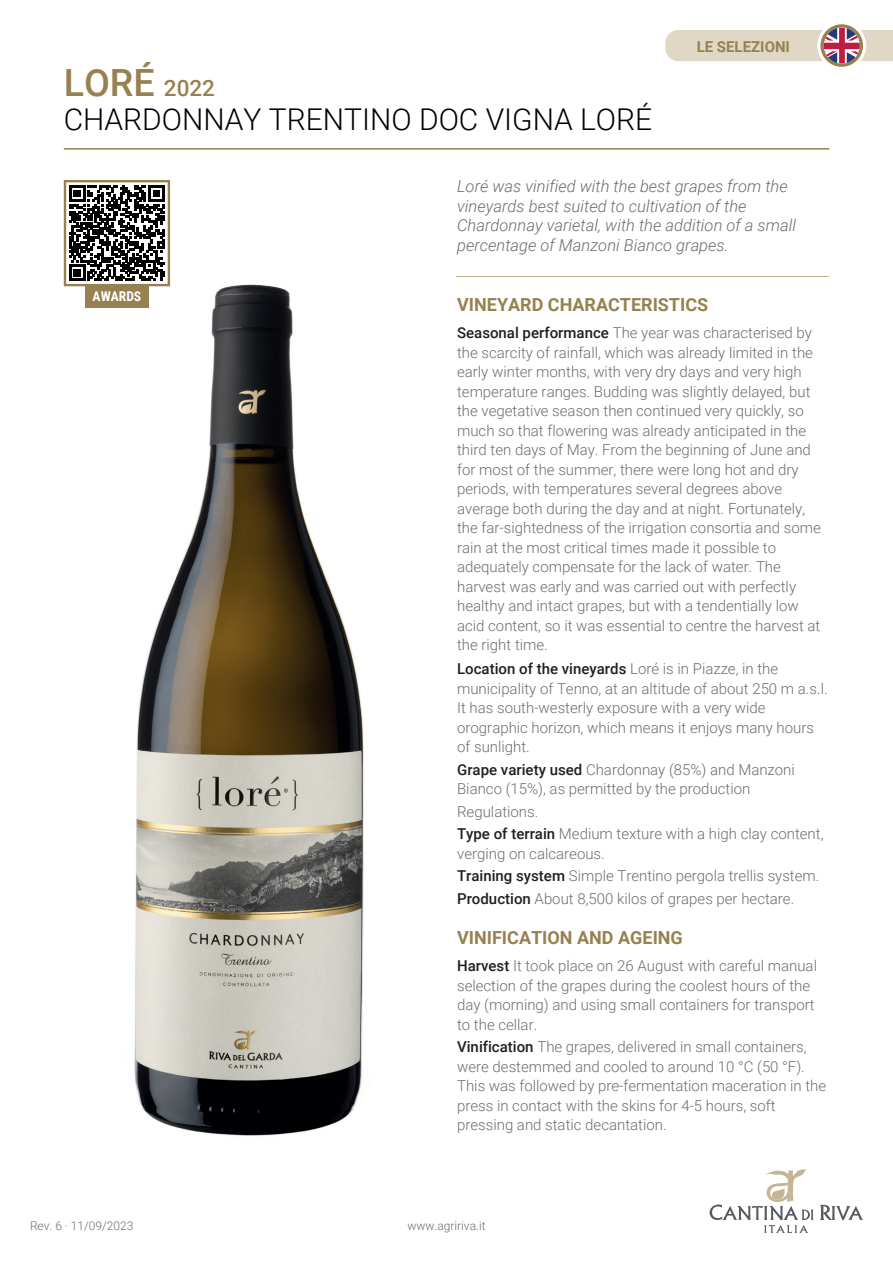
<style>
.page{position:relative;width:893px;height:1263px;background:#fff}
.page>*{position:absolute;margin:0;border:0;box-sizing:border-box;transform-origin:0 0}
.t1{font:500 37.5px "Roboto";color:#978150}
.t2{font:300 30px "Roboto";color:#000002}
.t3{font:700 18px "Roboto";color:#978150}
.t4{font:italic 300 16.5px/19.5px "Roboto";color:#6c6d70}
.t5{font:300 15px/19.5px "Roboto";color:#6c6d70}
.t6{font:700 15px "Roboto";color:#978150}
.t7{font:700 13.5px "Roboto Condensed";color:#fff}
.t8{font:300 12px "Roboto";color:#6c6d70}
.s1{font-size:22.5px}
.s2{font-weight:500;color:#231f20}
</style>
<div class="page">
<hr style="left:64px;top:148px;width:765px;height:2px;background:#978150">
<svg style="left:710px;top:1169px;width:153px;height:64px"></svg>
<hr style="left:457px;top:276px;width:372px;height:1px;background:#c5b597">
<img style="left:134px;top:276px;width:230px;height:860px">
<img style="left:218px;top:992px;width:58px;height:20px">
<svg style="left:820px;top:24px;width:43px;height:43px"></svg>
<svg style="left:665px;top:27px;width:228px;height:37px"></svg>
<svg style="left:64px;top:180px;width:106px;height:106px"></svg>
<div style="left:85px;top:286px;width:64px;height:22px;background:#978150"></div>
<h1 class="t1" style="left:64px;top:56px;width:153px">LORÉ <span class="s1">2022</span></h1>
<h2 class="t2" style="left:64px;top:99px;width:590px">CHARDONNAY TRENTINO DOC VIGNA LORÉ</h2>
<p class="t6" style="left:697px;top:36px;width:95px">LE SELEZIONI</p>
<p class="t7" style="left:93px;top:287px;width:50px">AWARDS</p>
<p class="t8" style="left:30px;top:1217px;width:105px">Rev. 6 · 11/09/2023</p>
<p class="t4" style="left:457px;top:176px;width:340px">Loré was vinified with the best grapes from the vineyards best suited to cultivation of the Chardonnay varietal, with the addition of a small percentage of Manzoni Bianco grapes.</p>
<p class="t3" style="left:457px;top:292px;width:253px">VINEYARD CHARACTERISTICS</p>
<p class="t5" style="left:457px;top:323px;width:365px"><span class="s2">Seasonal performance</span> The year was characterised by the scarcity of rainfall, which was already limited in the early winter months, with very dry days and very high temperature ranges. Budding was slightly delayed, but the vegetative season then continued very quickly, so much so that flowering was already anticipated in the third ten days of May. From the beginning of June and for most of the summer, there were long hot and dry periods, with temperatures several degrees above average both during the day and at night. Fortunately, the far-sightedness of the irrigation consortia and some rain at the most critical times made it possible to adequately compensate for the lack of water. The harvest was early and was carried out with perfectly healthy and intact grapes, but with a tendentially low acid content, so it was essential to centre the harvest at the right time.</p>
<p class="t5" style="left:457px;top:659px;width:372px"><span class="s2">Location of the vineyards</span> Loré is in Piazze, in the municipality of Tenno, at an altitude of about 250 m a.s.l.<br>It has south-westerly exposure with a very wide orographic horizon, which means it enjoys many hours of sunlight.</p>
<p class="t5" style="left:457px;top:759px;width:339px"><span class="s2">Grape variety used</span> Chardonnay (85%) and Manzoni<br>Bianco (15%), as permitted by the production</p>
<p class="t5" style="left:457px;top:800px;width:368px;line-height:22.5px">Regulations.<br><span class="s2">Type of terrain</span> Medium texture with a high clay content,</p>
<p class="t5" style="left:457px;top:842px;width:364px;line-height:22.5px">verging on calcareous.<br><span class="s2">Training system</span> Simple Trentino pergola trellis system.<br><span class="s2">Production</span> About 8,500 kilos of grapes per hectare.</p>
<p class="t3" style="left:457px;top:925px;width:227px">VINIFICATION AND AGEING</p>
<p class="t5" style="left:457px;top:956px;width:361px"><span class="s2">Harvest</span> It took place on 26 August with careful manual selection of the grapes during the coolest hours of the day (morning) and using small containers for transport to the cellar.</p>
<p class="t5" style="left:457px;top:1037px;width:371px"><span class="s2">Vinification</span> The grapes, delivered in small containers, were destemmed and cooled to around 10 °C (50 °F).<br>This was followed by pre-fermentation maceration in the press in contact with the skins for 4-5 hours, soft pressing and static decantation.</p>
<p class="t8" style="left:407px;top:1217px;width:80px">www.agririva.it</p>
</div>
